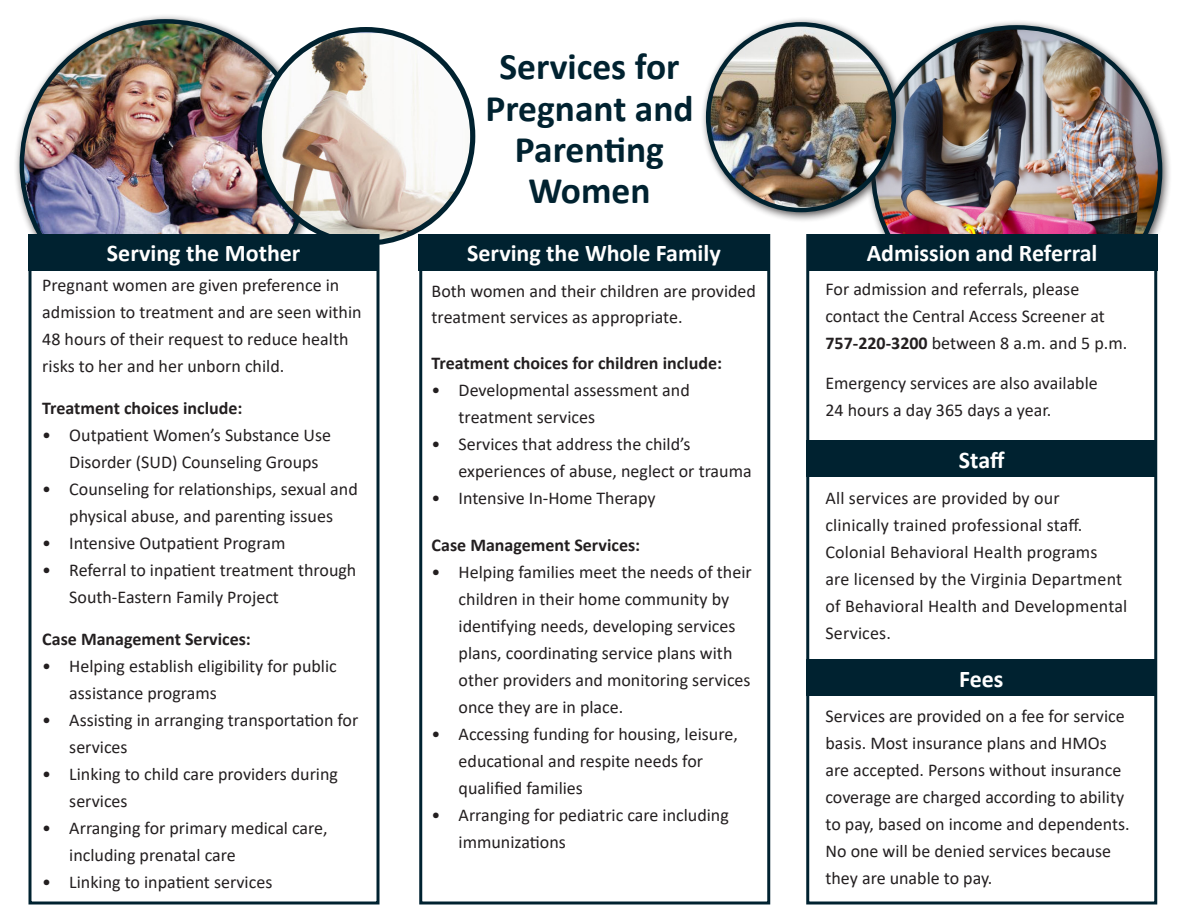
<style>
.page{position:relative;width:1188px;height:918px;background:#fff}
.page>*{position:absolute;margin:0;border:0;box-sizing:border-box;transform-origin:0 0}
.t1{font:700 37.5px "Calibri";color:#002230}
.t2{font:700 24px "Calibri";color:#fff}
.t3{font:18px/27px "Calibri";color:#231f20}
.t4{font:700 18px "Calibri";color:#231f20}
.s1{font-weight:700}
</style>
<div class="page">
<div style="left:419px;top:234px;width:351px;height:670px;background:#fff;border:3px solid #002230"></div>
<div style="left:865px;top:19px;width:308px;height:308px;background:#231f20;opacity:.75"></div>
<img style="left:876px;top:27px;width:284px;height:287px">
<div style="left:14px;top:13px;width:307px;height:308px;background:#231f20;opacity:.75"></div>
<img style="left:22px;top:23px;width:287px;height:223px">
<img style="left:259px;top:33px;width:214px;height:210px">
<div style="left:806px;top:234px;width:351px;height:670px;background:#fff;border:3px solid #002230"></div>
<div style="left:28px;top:234px;width:352px;height:670px;background:#fff;border:3px solid #002230"></div>
<div style="left:806px;top:440px;width:351px;height:37px;background:#002230"></div>
<div style="left:807px;top:234px;width:351px;height:37px;background:#002230"></div>
<div style="left:806px;top:659px;width:351px;height:37px;background:#002230"></div>
<div style="left:700px;top:16px;width:206px;height:206px;background:#231f20;opacity:.75"></div>
<img style="left:711px;top:25px;width:181px;height:185px">
<div style="left:706px;top:22px;width:190px;height:190px;border:4px solid #002230;border-radius:50%"></div>
<div style="left:418px;top:234px;width:352px;height:37px;background:#002230"></div>
<div style="left:28px;top:234px;width:351px;height:37px;background:#002230"></div>
<p class="t2" style="left:107px;top:236px;width:195px">Serving the Mother</p>
<p class="t3" style="left:42px;top:272px;width:321px">Pregnant women are given preference in admission to treatment and are seen within 48 hours of their request to reduce health risks to her and her unborn child.</p>
<p class="t4" style="left:42px;top:396px;width:202px">Treatment choices include:</p>
<p class="t3" style="left:69px;top:421px;width:263px;text-indent:-27px">• Outpatient Women’s Substance Use<br>Disorder (SUD) Counseling Groups</p>
<p class="t3" style="left:42px;top:475px;width:317px;text-align:center">• Counseling for relationships, sexual and physical abuse, and parenting issues</p>
<p class="t3" style="left:42px;top:529px;width:245px">• Intensive Outpatient Program</p>
<p class="t3" style="left:69px;top:556px;width:289px;text-indent:-27px">• Referral to inpatient treatment through<br>South-Eastern Family Project</p>
<p class="t4" style="left:42px;top:626px;width:210px">Case Management Services:</p>
<p class="t3" style="left:69px;top:652px;width:269px;text-indent:-27px">• Helping establish eligibility for public assistance programs</p>
<p class="t3" style="left:69px;top:706px;width:291px;text-indent:-27px">• Assisting in arranging transportation for services</p>
<p class="t3" style="left:69px;top:760px;width:270px;text-indent:-27px">• Linking to child care providers during services</p>
<p class="t3" style="left:69px;top:814px;width:260px;text-indent:-27px">• Arranging for primary medical care, including prenatal care</p>
<p class="t3" style="left:42px;top:868px;width:232px">• Linking to inpatient services</p>
<p class="t1" style="left:499px;top:40px;width:182px">Services for</p>
<p class="t1" style="left:485px;top:82px;width:210px">Pregnant and</p>
<p class="t1" style="left:515px;top:123px;width:151px">Parenting</p>
<p class="t1" style="left:528px;top:164px;width:124px">Women</p>
<p class="t2" style="left:467px;top:236px;width:255px">Serving the Whole Family</p>
<p class="t3" style="left:432px;top:278px;width:326px;line-height:25.5px">Both women and their children are provided treatment services as appropriate.</p>
<p class="t4" style="left:432px;top:350px;width:292px">Treatment choices for children include:</p>
<p class="t3" style="left:459px;top:376px;width:233px;text-indent:-27px">• Developmental assessment and treatment services</p>
<p class="t3" style="left:459px;top:430px;width:295px;text-indent:-27px">• Services that address the child’s experiences of abuse, neglect or trauma</p>
<p class="t3" style="left:432px;top:484px;width:226px">• Intensive In-Home Therapy</p>
<p class="t4" style="left:432px;top:532px;width:210px">Case Management Services:</p>
<p class="t3" style="left:459px;top:558px;width:295px;text-indent:-27px">• Helping families meet the needs of their children in their home community by identifying needs, developing services plans, coordinating service plans with other providers and monitoring services once they are in place.</p>
<p class="t3" style="left:459px;top:720px;width:281px;text-indent:-27px">• Accessing funding for housing, leisure, educational and respite needs for qualified families</p>
<p class="t3" style="left:459px;top:801px;width:272px;text-indent:-27px">• Arranging for pediatric care including immunizations</p>
<p class="t2" style="left:867px;top:236px;width:232px">Admission and Referral</p>
<p class="t3" style="left:825px;top:275px;width:303px">For admission and referrals, please contact the Central Access Screener at<br><span class="s1">757-220-3200</span> between 8 a.m. and 5 p.m.</p>
<p class="t3" style="left:825px;top:369px;width:274px">Emergency services are also available</p>
<p class="t3" style="left:825px;top:396px;width:227px">24 hours a day 365 days a year.</p>
<p class="t2" style="left:959px;top:443px;width:47px">Staff</p>
<p class="t3" style="left:825px;top:484px;width:303px">All services are provided by our clinically trained professional staff.<br>Colonial Behavioral Health programs<br>are licensed by the Virginia Department of Behavioral Health and Developmental Services.</p>
<p class="t2" style="left:959px;top:662px;width:46px">Fees</p>
<p class="t3" style="left:825px;top:702px;width:306px">Services are provided on a fee for service basis. Most insurance plans and HMOs are accepted. Persons without insurance coverage are charged according to ability to pay, based on income and dependents.<br>No one will be denied services because they are unable to pay.</p>
</div>
